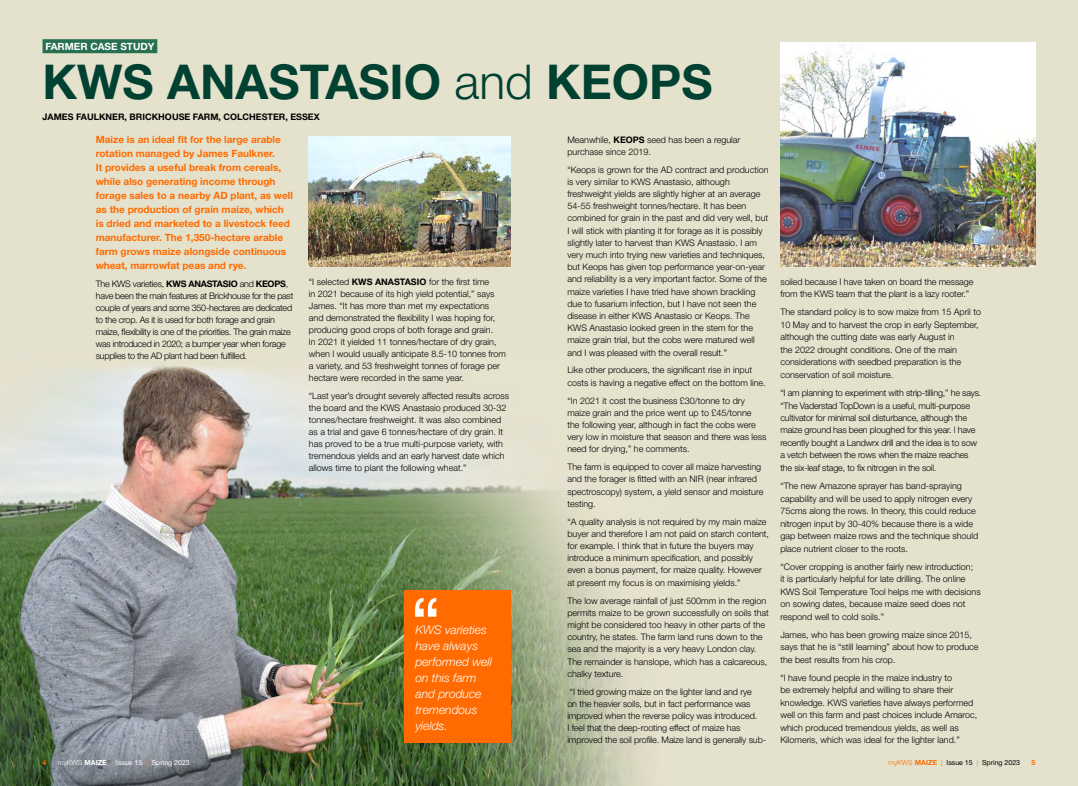
<style>
.page{position:relative;width:1078px;height:786px;background:#fff}
.page>*{position:absolute;margin:0;border:0;box-sizing:border-box;transform-origin:0 0}
.t1{font:700 48px "Helvetica Neue LT Std";color:#004131}
.t2{font:italic 300 12px/16px "Helvetica Neue LT Std";color:#fff}
.t3{font:700 10px/14px "Helvetica Neue LT Std";color:#ff6b00}
.t4{font:700 10px "Helvetica Neue LT Std";color:#fff}
.t5{font:300 9px/12.2px "Helvetica Neue LT Std";color:#000}
.t6{font:300 9px/12.5px "Helvetica Neue LT Std";letter-spacing:-.02em;color:#000}
.t7{font:300 9px/12px "Helvetica Neue LT Std";letter-spacing:-.03em;color:#000}
.t8{font:700 9px "Helvetica Neue LT Std";color:#000}
.t9{font:7px "Helvetica Neue LT Std";color:#fff}
.t10{font:7px "Helvetica Neue LT Std";color:#000}
.t11{font:700 7px "Helvetica Neue LT Std";color:#ff6b00}
.s1{font-weight:300}
.s2{font-weight:700}
.s3{font-weight:300;color:#ff6b00}
.s4{font-weight:700;color:#ff6b00}
</style>
<div class="page">
<div style="left:0;top:0;width:1077px;height:785px;background:#e4e1cd"></div>
<img style="left:0;top:366px;width:640px;height:419px">
<div style="left:43px;top:39px;width:114px;height:14px;background:#277052"></div>
<img style="left:309px;top:136px;width:201px;height:130px">
<div style="left:404px;top:590px;width:106px;height:153px;background:#ff6b00"></div>
<svg style="left:415px;top:598px;width:21px;height:18px"></svg>
<img style="left:780px;top:43px;width:255px;height:223px">
<p class="t4" style="left:45px;top:40px;width:111px">FARMER CASE STUDY</p>
<h1 class="t1" style="left:43px;top:53px;width:671px">KWS ANASTASIO <span class="s1">and</span> KEOPS</h1>
<p class="t8" style="left:43px;top:111px;width:279px">JAMES FAULKNER, BRICKHOUSE FARM, COLCHESTER, ESSEX</p>
<p class="t3" style="left:96px;top:132px;width:199px">Maize is an ideal fit for the large arable rotation managed by James Faulkner.<br>It provides a useful break from cereals, while also generating income through forage sales to a nearby AD plant, as well as the production of grain maize, which is dried and marketed to a livestock feed manufacturer. The 1,350-hectare arable farm grows maize alongside continuous wheat, marrowfat peas and rye.</p>
<p class="t7" style="left:96px;top:277px;width:199px">The KWS varieties, <span class="s2">KWS ANASTASIO</span> and <span class="s2">KEOPS</span>, have been the main features at Brickhouse for the past couple of years and some 350-hectares are dedicated to the crop. As it is used for both forage and grain maize, flexibility is one of the priorities. The grain maize was introduced in 2020; a bumper year when forage supplies to the AD plant had been fulfilled.</p>
<p class="t5" style="left:309px;top:275px;width:199px">“I selected <span class="s2">KWS ANASTASIO</span> for the first time<br>in 2021 because of its high yield potential,” says James. “It has more than met my expectations and demonstrated the flexibility I was hoping for, producing good crops of both forage and grain.<br>In 2021 it yielded 11 tonnes/hectare of dry grain, when I would usually anticipate 8.5-10 tonnes from a variety, and 53 freshweight tonnes of forage per hectare were recorded in the same year.</p>
<p class="t5" style="left:309px;top:389px;width:202px">“Last year’s drought severely affected results across the board and the KWS Anastasio produced 30-32 tonnes/hectare freshweight. It was also combined as a trial and gave 6 tonnes/hectare of dry grain. It has proved to be a true multi-purpose variety, with tremendous yields and an early harvest date which allows time to plant the following wheat.”</p>
<h2 class="t2" style="left:415px;top:620px;width:78px">KWS varieties have always performed well on this farm and produce tremendous yields.</h2>
<p class="t5" style="left:567px;top:133px;width:174px">Meanwhile, <span class="s2">KEOPS</span> seed has been a regular purchase since 2019.</p>
<p class="t5" style="left:567px;top:163px;width:203px">“Keops is grown for the AD contract and production is very similar to KWS Anastasio, although freshweight yields are slightly higher at an average 54-55 freshweight tonnes/hectare. It has been combined for grain in the past and did very well, but I will stick with planting it for forage as it is possibly slightly later to harvest than KWS Anastasio. I am very much into trying new varieties and techniques, but Keops has given top performance year-on-year and reliability is a very important factor. Some of the maize varieties I have tried have shown brackling due to fusarium infection, but I have not seen the disease in either KWS Anastasio or Keops. The KWS Anastasio looked green in the stem for the maize grain trial, but the cobs were matured well and I was pleased with the overall result.”</p>
<p class="t5" style="left:567px;top:364px;width:200px">Like other producers, the significant rise in input costs is having a negative effect on the bottom line.</p>
<p class="t5" style="left:567px;top:394px;width:201px">“In 2021 it cost the business £30/tonne to dry maize grain and the price went up to £45/tonne<br>the following year, although in fact the cobs were very low in moisture that season and there was less need for drying,” he comments.</p>
<p class="t5" style="left:567px;top:460px;width:197px">The farm is equipped to cover all maize harvesting and the forager is fitted with an NIR (near infrared spectroscopy) system, a yield sensor and moisture testing.</p>
<p class="t5" style="left:567px;top:515px;width:203px">“A quality analysis is not required by my main maize buyer and therefore I am not paid on starch content, for example. I think that in future the buyers may introduce a minimum specification, and possibly even a bonus payment, for maize quality. However at present my focus is on maximising yields.”</p>
<p class="t5" style="left:567px;top:593px;width:203px">The low average rainfall of just 500mm in the region permits maize to be grown successfully on soils that might be considered too heavy in other parts of the country, he states. The farm land runs down to the sea and the majority is a very heavy London clay.<br>The remainder is hanslope, which has a calcareous, chalky texture.</p>
<p class="t5" style="left:567px;top:684px;width:200px">“I tried growing maize on the lighter land and rye<br>on the heavier soils, but in fact performance was improved when the reverse policy was introduced.<br>I feel that the deep-rooting effect of maize has improved the soil profile. Maize land is generally sub-</p>
<p class="t5" style="left:780px;top:275px;width:194px;line-height:12.5px">soiled because I have taken on board the message from the KWS team that the plant is a lazy rooter.”</p>
<p class="t5" style="left:780px;top:305px;width:202px;line-height:12.5px">The standard policy is to sow maize from 15 April to 10 May and to harvest the crop in early September, although the cutting date was early August in<br>the 2022 drought conditions. One of the main considerations with seedbed preparation is the conservation of soil moisture.</p>
<p class="t6" style="left:780px;top:386px;width:202px">“I am planning to experiment with strip-tilling,” he says. “The Vaderstad TopDown is a useful, multi-purpose cultivator for minimal soil disturbance, although the maize ground has been ploughed for this year. I have recently bought a Landwrx drill and the idea is to sow a vetch between the rows when the maize reaches the six-leaf stage, to fix nitrogen in the soil.</p>
<p class="t5" style="left:780px;top:479px;width:199px;line-height:12.5px">“The new Amazone sprayer has band-spraying capability and will be used to apply nitrogen every 75cms along the rows. In theory, this could reduce nitrogen input by 30-40% because there is a wide gap between maize rows and the technique should place nutrient closer to the roots.</p>
<p class="t5" style="left:780px;top:559px;width:202px;line-height:12.5px">“Cover cropping is another fairly new introduction;<br>it is particularly helpful for late drilling. The online KWS Soil Temperature Tool helps me with decisions on sowing dates, because maize seed does not respond well to cold soils.”</p>
<p class="t5" style="left:780px;top:628px;width:200px;line-height:12.5px">James, who has been growing maize since 2015, says that he is “still learning” about how to produce the best results from his crop.</p>
<p class="t5" style="left:780px;top:671px;width:198px;line-height:12.5px">“I have found people in the maize industry to<br>be extremely helpful and willing to share their knowledge. KWS varieties have always performed well on this farm and past choices include Amaroc, which produced tremendous yields, as well as Kilomeris, which was ideal for the lighter land.”</p>
<p class="t11" style="left:43px;top:758px;width:5px">4</p>
<p class="t9" style="left:58px;top:758px;width:133px"><span class="s1">myKWS</span> <span class="s2">MAIZE</span> <span class="s3">|</span> Issue 15 <span class="s3">|</span> Spring 2023</p>
<p class="t10" style="left:888px;top:758px;width:133px"><span class="s3">myKWS</span> <span class="s4">MAIZE</span> <span class="s3">|</span> Issue 15 <span class="s3">|</span> Spring 2023</p>
<p class="t11" style="left:1031px;top:758px;width:5px">5</p>
</div>
